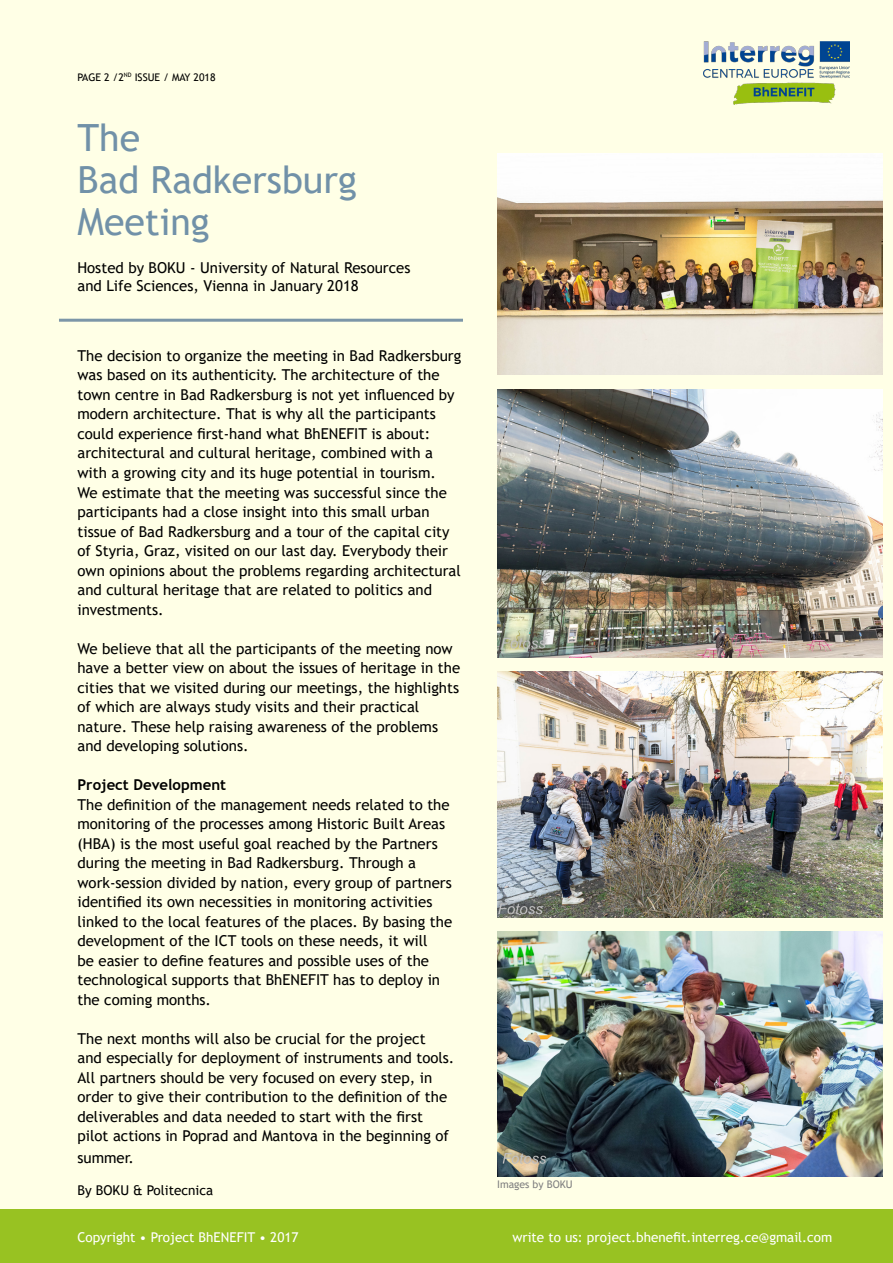
<style>
.page{position:relative;width:893px;height:1263px;background:#98c222}
.page>*{position:absolute;margin:0;border:0;box-sizing:border-box;transform-origin:0 0}
.t1{font:37.5px/42px "Trebuchet MS";color:#7191a8}
.t2{font:15px/19.5px "Trebuchet MS";color:#000}
.t3{font:700 15px "Trebuchet MS";color:#000}
.t4{font:13.5px "Trebuchet MS";color:#fff}
.t5{font:13.5px "Trebuchet MS";color:#000}
.t6{font:10.5px "Trebuchet MS";color:#000}
.t7{font:10.5px "Trebuchet MS";color:#808080}
</style>
<div class="page">
<div style="left:0;top:0;width:893px;height:1209px;background:#ffffe6"></div>
<hr style="left:59px;top:319px;width:404px;height:3px;background:#7c96a8">
<img style="left:497px;top:672px;width:386px;height:245px">
<img style="left:497px;top:932px;width:386px;height:245px">
<img style="left:497px;top:154px;width:386px;height:221px">
<img style="left:497px;top:389px;width:386px;height:268px">
<img style="left:703px;top:42px;width:146px;height:63px">
<p class="t6" style="left:77px;top:71px;width:140px">PAGE 2 /2<sup>ND</sup> ISSUE / MAY 2018</p>
<h1 class="t1" style="left:77px;top:116px;width:281px">The<br>Bad Radkersburg<br>Meeting</h1>
<p class="t2" style="left:77px;top:258px;width:334px;line-height:18px">Hosted by BOKU - University of Natural Resources and Life Sciences, Vienna in January 2018</p>
<p class="t2" style="left:77px;top:346px;width:385px">The decision to organize the meeting in Bad Radkersburg was based on its authenticity. The architecture of the town centre in Bad Radkersburg is not yet influenced by modern architecture. That is why all the participants could experience first-hand what BhENEFIT is about: architectural and cultural heritage, combined with a with a growing city and its huge potential in tourism.<br>We estimate that the meeting was successful since the participants had a close insight into this small urban tissue of Bad Radkersburg and a tour of the capital city of Styria, Graz, visited on our last day. Everybody their own opinions about the problems regarding architectural and cultural heritage that are related to politics and investments.</p>
<p class="t2" style="left:77px;top:638px;width:384px">We believe that all the participants of the meeting now have a better view on about the issues of heritage in the cities that we visited during our meetings, the highlights of which are always study visits and their practical nature. These help raising awareness of the problems and developing solutions.</p>
<p class="t3" style="left:77px;top:775px;width:150px">Project Development</p>
<p class="t2" style="left:77px;top:794px;width:376px">The definition of the management needs related to the monitoring of the processes among Historic Built Areas (HBA) is the most useful goal reached by the Partners during the meeting in Bad Radkersburg. Through a work-session divided by nation, every group of partners identified its own necessities in monitoring activities linked to the local features of the places. By basing the development of the ICT tools on these needs, it will<br>be easier to define features and possible uses of the technological supports that BhENEFIT has to deploy in the coming months.</p>
<p class="t2" style="left:77px;top:1028px;width:378px">The next months will also be crucial for the project<br>and especially for deployment of instruments and tools.<br>All partners should be very focused on every step, in order to give their contribution to the definition of the deliverables and data needed to start with the first pilot actions in Poprad and Mantova in the beginning of</p>
<p class="t2" style="left:77px;top:1147px;width:58px">summer.</p>
<p class="t5" style="left:77px;top:1182px;width:137px">By BOKU &amp; Politecnica</p>
<p class="t7" style="left:497px;top:1178px;width:77px">Images by BOKU</p>
<p class="t4" style="left:77px;top:1228px;width:223px">Copyright • Project BhENEFIT • 2017</p>
<p class="t4" style="left:512px;top:1228px;width:321px">write to us: project.bhenefit.interreg.ce@gmail.com</p>
</div>
